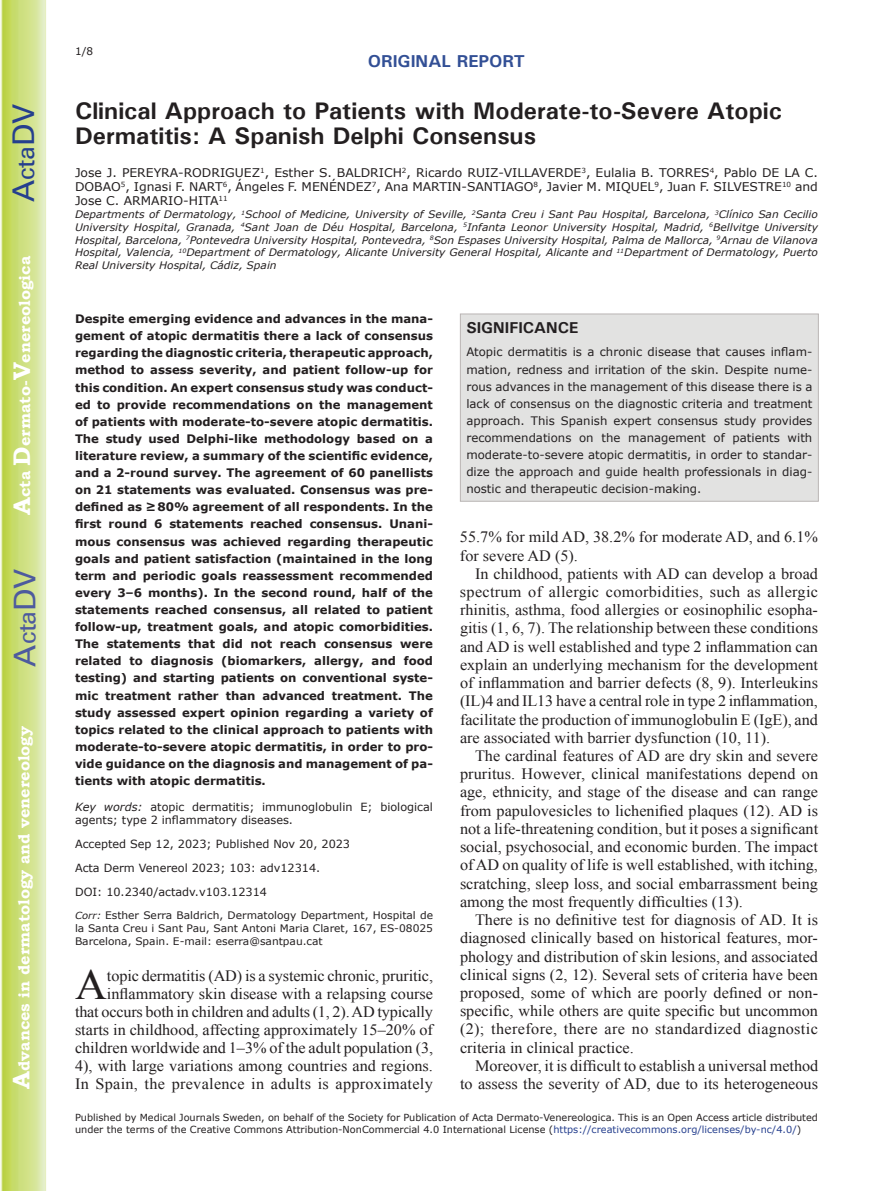
<style>
.page{position:relative;width:893px;height:1191px;background:#fff}
.page>*{position:absolute;margin:0;border:0;box-sizing:border-box;transform-origin:0 0}
.t1{font:42.9px "Times New Roman";color:#231f20}
.t2{font:30px "Univers";color:#4d5a9e}
.t3{font:30px "Univers";color:#253f8e}
.t4{font:700 24px/25.5px "Univers";color:#231f20}
.t5{font:700 17.25px "Univers";color:#324f95}
.t6{font:15.75px/18.1px "Times New Roman";color:#231f20;text-align:justify}
.t7{font:700 15.75px "Bookman Old Style";color:#fff}
.t8{font:700 15.75px "Univers";color:#231f20}
.t9{font:12px/14.4px "Verdana";color:#231f20;text-align:justify}
.t10{font:700 11.7px/17.1px "Verdana";color:#231f20;text-align:justify}
.t11{font:11.7px/17.1px "Verdana";color:#231f20;text-align:justify}
.t12{font:11.25px/24px "Verdana";color:#231f20}
.t13{font:10.5px "Verdana";color:#231f20}
.t14{font:italic 10.35px/12.8px "Verdana";color:#231f20;text-align:justify}
.t15{font:10.35px/12.8px "Verdana";color:#231f20;text-align:justify}
.t16{font:9.75px/12px "Verdana";color:#231f20}
.s1{font-size:24px}
.s2{font-style:italic}
.s3{font-style:italic;font-size:9.75px}
.s4{color:#253f8e}
</style>
<div class="page">
<svg style="left:1px;top:0;width:45px;height:1191px;background:#cfe084"></svg>
<div style="left:460px;top:313px;width:359px;height:188px;background:#e2e2e1;border:1px solid #bab5b4"></div>
<h2 class="t3" style="left:6px;top:202px;width:100px;rotate:-90deg">A<span class="s1">cta</span>DV</h2>
<p class="t7" style="left:15px;top:515px;width:260px;rotate:-90deg"><span class="s1">A</span>cta <span class="s1">D</span>ermato-<span class="s1">V</span>enereologica</p>
<h2 class="t2" style="left:7px;top:666px;width:100px;rotate:-90deg">A<span class="s1">cta</span>DV</h2>
<p class="t7" style="left:15px;top:1088px;width:364px;rotate:-90deg"><span class="s1">A</span>dvances in dermatology and venereology</p>
<p class="t13" style="left:75px;top:44px;width:20px">1/8</p>
<p class="t5" style="left:368px;top:50px;width:159px">ORIGINAL REPORT</p>
<h3 class="t4" style="left:75px;top:97px;width:708px">Clinical Approach to Patients with Moderate-to-Severe Atopic<br>Dermatitis: A Spanish Delphi Consensus</h3>
<p class="t9" style="left:75px;top:165px;width:744px">Jose J. PEREYRA-RODRIGUEZ<sup>1</sup>, Esther S. BALDRICH<sup>2</sup>, Ricardo RUIZ-VILLAVERDE<sup>3</sup>, Eulalia B. TORRES<sup>4</sup>, Pablo DE LA C.<br>DOBAO<sup>5</sup>, Ignasi F. NART<sup>6</sup>, Ángeles F. MENÉNDEZ<sup>7</sup>, Ana MARTIN-SANTIAGO<sup>8</sup>, Javier M. MIQUEL<sup>9</sup>, Juan F. SILVESTRE<sup>10</sup> and Jose C. ARMARIO-HITA<sup>11</sup></p>
<p class="t14" style="left:75px;top:208px;width:744px">Departments of Dermatology, <sup>1</sup>School of Medicine, University of Seville, <sup>2</sup>Santa Creu i Sant Pau Hospital, Barcelona, <sup>3</sup>Clínico San Cecilio University Hospital, Granada, <sup>4</sup>Sant Joan de Déu Hospital, Barcelona, <sup>5</sup>Infanta Leonor University Hospital, Madrid, <sup>6</sup>Bellvitge University Hospital, Barcelona, <sup>7</sup>Pontevedra University Hospital, Pontevedra, <sup>8</sup>Son Espases University Hospital, Palma de Mallorca, <sup>9</sup>Arnau de Vilanova Hospital, Valencia, <sup>10</sup>Department of Dermatology, Alicante University General Hospital, Alicante and <sup>11</sup>Department of Dermatology, Puerto Real University Hospital, Cádiz, Spain</p>
<p class="t10" style="left:75px;top:310px;width:359px">Despite emerging evidence and advances in the mana&shy;gement of atopic dermatitis there a lack of consensus regarding the diagnostic criteria, therapeutic approach, method to assess severity, and patient follow-up for this condition. An expert consensus study was conduct&shy;ed to provide recommendations on the management of patients with moderate-to-severe atopic dermatitis.<br>The study used Delphi-like methodology based on a literature review, a summary of the scientific evidence, and a 2-round survey. The agreement of 60 panellists on 21 statements was evaluated. Consensus was pre&shy;defined as ≥80% agreement of all respondents. In the first round 6 statements reached consensus. Unani&shy;mous consensus was achieved regarding therapeutic goals and patient satisfaction (maintained in the long term and periodic goals reassessment recommended every 3–6 months). In the second round, half of the statements reached consensus, all related to patient follow-up, treatment goals, and atopic comorbidities.<br>The statements that did not reach consensus were related to diagnosis (biomarkers, allergy, and food testing) and starting patients on conventional syste&shy;mic treatment rather than advanced treatment. The study assessed expert opinion regarding a variety of topics related to the clinical approach to patients with moderate-to-severe atopic dermatitis, in order to pro&shy;vide guidance on the diagnosis and management of pa&shy;tients with atopic dermatitis.</p>
<p class="t12" style="left:75px;top:800px;width:359px;line-height:13.5px"><span class="s2">Key words:</span> atopic dermatitis; immunoglobulin E; biological agents; type 2 inflammatory diseases.</p>
<p class="t12" style="left:75px;top:832px;width:277px">Accepted Sep 12, 2023; Published Nov 20, 2023<br>Acta Derm Venereol 2023; 103: adv12314.<br>DOI: 10.2340/actadv.v103.12314</p>
<p class="t15" style="left:75px;top:909px;width:360px"><span class="s3">Corr:</span> Esther Serra Baldrich, Dermatology Department, Hospital de la Santa Creu i Sant Pau, Sant Antoni Maria Claret, 167, ES-08025<br>Barcelona, Spain. E-mail: eserra@santpau.cat</p>
<h1 class="t1" style="left:75px;top:955px;width:33px">A</h1>
<p class="t6" style="left:75px;top:966px;width:360px;text-align:right">topic dermatitis (AD) is a systemic chronic, pruritic, inflammatory skin disease with a relapsing course<br>that occurs both in children and adults (1, 2). AD typically starts in childhood, affecting approximately 15–20% of children worldwide and 1–3% of the adult population (3, 4), with large variations among countries and regions.<br>In Spain, the prevalence in adults is approximately</p>
<p class="t8" style="left:466px;top:318px;width:114px">SIGNIFICANCE</p>
<p class="t11" style="left:466px;top:344px;width:347px">Atopic dermatitis is a chronic disease that causes inflam&shy;mation, redness and irritation of the skin. Despite nume&shy;rous advances in the management of this disease there is a lack of consensus on the diagnostic criteria and treatment approach. This Spanish expert consensus study provides recommendations on the management of patients with moderate-to-severe atopic dermatitis, in order to standar&shy;dize the approach and guide health professionals in diag&shy;nostic and therapeutic decision-making.</p>
<p class="t6" style="left:460px;top:527px;width:359px">55.7% for mild AD, 38.2% for moderate AD, and 6.1% for severe AD (5).</p>
<p class="t6" style="left:460px;top:564px;width:360px;text-indent:15px">In childhood, patients with AD can develop a broad spectrum of allergic comorbidities, such as allergic rhinitis, asthma, food allergies or eosinophilic esopha&shy;gitis (1, 6, 7). The relationship between these conditions and AD is well established and type 2 inflammation can explain an underlying mechanism for the development of inflammation and barrier defects (8, 9). Interleukins (IL)4 and IL13 have a central role in type 2 inflammation, facilitate the production of immunoglobulin E (IgE), and are associated with barrier dysfunction (10, 11).</p>
<p class="t6" style="left:460px;top:746px;width:360px;text-indent:15px">The cardinal features of AD are dry skin and severe pruritus. However, clinical manifestations depend on age, ethnicity, and stage of the disease and can range from papulovesicles to lichenified plaques (12). AD is not a life-threatening condition, but it poses a significant social, psychosocial, and economic burden. The impact of AD on quality of life is well established, with itching, scratching, sleep loss, and social embarrassment being among the most frequently difficulties (13).</p>
<p class="t6" style="left:460px;top:910px;width:360px;text-indent:15px">There is no definitive test for diagnosis of AD. It is diagnosed clinically based on historical features, mor&shy;phology and distribution of skin lesions, and associated clinical signs (2, 12). Several sets of criteria have been proposed, some of which are poorly defined or non&shy;specific, while others are quite specific but uncommon (2); therefore, there are no standardized diagnostic criteria in clinical practice.</p>
<p class="t6" style="left:460px;top:1056px;width:360px;text-align:right">Moreover, it is difficult to establish a universal method to assess the severity of AD, due to its heterogeneous</p>
<p class="t16" style="left:75px;top:1111px;width:744px">Published by Medical Journals Sweden, on behalf of the Society for Publication of Acta Dermato-Venereologica. This is an Open Access article distributed under the terms of the Creative Commons Attribution-NonCommercial 4.0 International License (<span class="s4">https://creativecommons.org/licenses/by-nc/4.0/</span>)</p>
</div>
